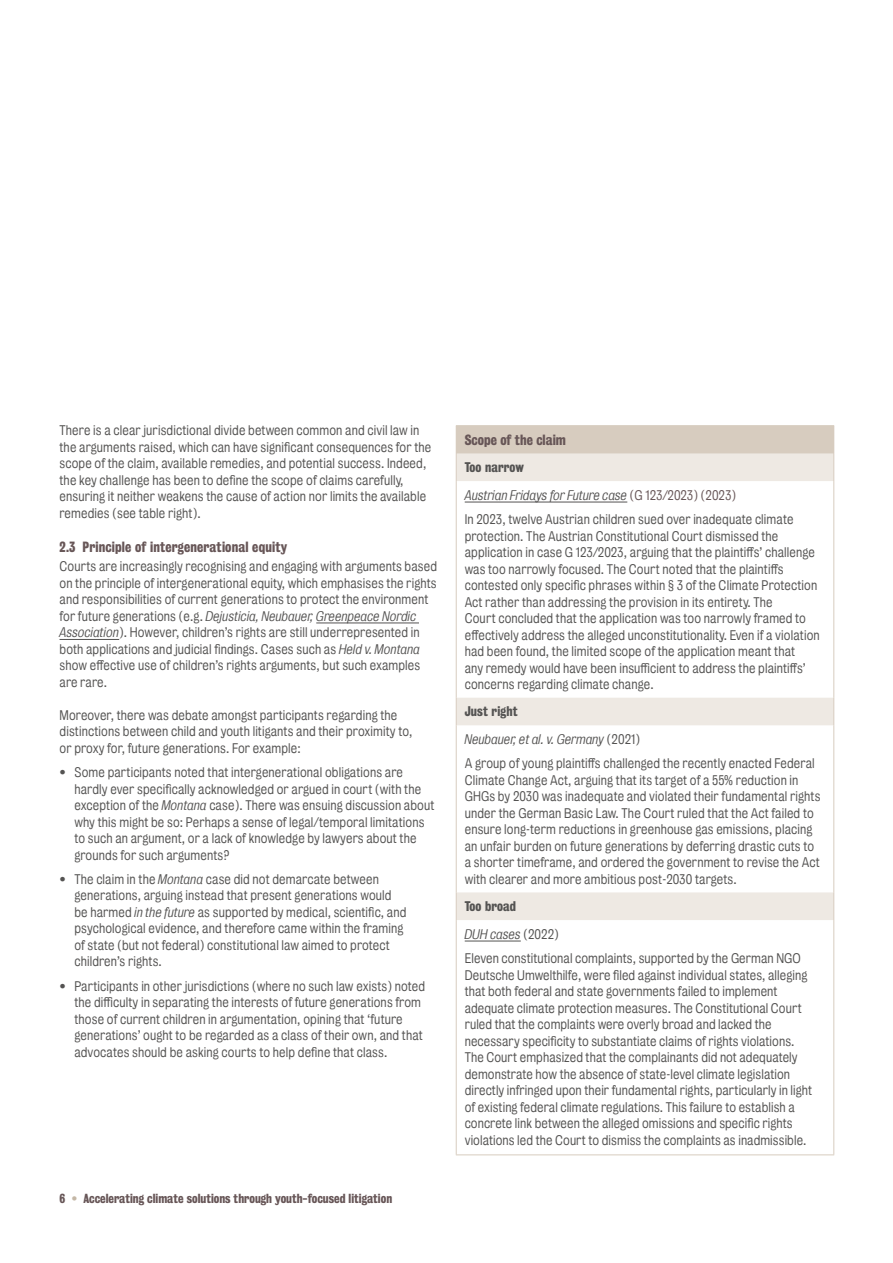
<style>
.page{position:relative;width:893px;height:1263px;background:#fff}
.page>*{position:absolute;margin:0;border:0;box-sizing:border-box;transform-origin:0 0}
.t1{font:13.5px "Kings Bureau Grot Three Seven";letter-spacing:.01em;color:#675657}
.t2{font:12.75px/16.5px "Kings Bureau Grot Five One";letter-spacing:.01em;color:#545352}
.t3{font:12.75px "Kings Bureau Grot Three Seven";letter-spacing:.01em;color:#545352}
.t4{font:12px "Kings Bureau Grot Three Seven";color:#675657}
.s1{font-style:italic}
.s2{font-family:"Kings Bureau Grot Five One";color:#c4b7a6}
.s3{color:#675657}
</style>
<div class="page">
<div style="left:456px;top:426px;width:378px;height:27px;background:#d7ccbf"></div>
<svg style="left:457px;top:453px;width:376px;height:467px"></svg>
<hr style="left:456px;top:481px;width:1px;height:217px;background:#d7ccbf">
<hr style="left:833px;top:481px;width:1px;height:217px;background:#d7ccbf">
<svg style="left:456px;top:698px;width:1px;height:27px"></svg>
<svg style="left:833px;top:698px;width:1px;height:27px"></svg>
<hr style="left:456px;top:725px;width:1px;height:167px;background:#d7ccbf">
<hr style="left:833px;top:725px;width:1px;height:167px;background:#d7ccbf">
<svg style="left:456px;top:892px;width:1px;height:28px"></svg>
<svg style="left:833px;top:892px;width:1px;height:28px"></svg>
<hr style="left:456px;top:920px;width:1px;height:234px;background:#d7ccbf">
<hr style="left:833px;top:920px;width:1px;height:234px;background:#d7ccbf">
<hr style="left:456px;top:1154px;width:378px;height:1px;background:#d7ccbf">
<hr style="left:456px;top:425px;width:378px;height:1px;background:#d7ccbf">
<svg style="left:456px;top:453px;width:1px;height:28px"></svg>
<svg style="left:833px;top:453px;width:1px;height:28px"></svg>
<hr style="left:465px;top:502px;width:162px;height:1px;background:#545352">
<hr style="left:465px;top:941px;width:56px;height:1px;background:#545352">
<hr style="left:316px;top:623px;width:103px;height:1px;background:#545352">
<hr style="left:60px;top:639px;width:59px;height:1px;background:#545352">
<p class="t2" style="left:60px;top:422px;width:373px">There is a clear jurisdictional divide between common and civil law in the arguments raised, which can have significant consequences for the scope of the claim, available remedies, and potential success. Indeed, the key challenge has been to define the scope of claims carefully, ensuring it neither weakens the cause of action nor limits the available remedies (see table right).</p>
<p class="t1" style="left:60px;top:539px;width:229px">2.3 Principle of intergenerational equity</p>
<p class="t2" style="left:60px;top:558px;width:379px">Courts are increasingly recognising and engaging with arguments based on the principle of intergenerational equity, which emphasises the rights and responsibilities of current generations to protect the environment for future generations (e.g. <span class="s1">Dejusticia, Neubauer, Greenpeace Nordic Association</span>). However, children’s rights are still underrepresented in both applications and judicial findings. Cases such as <span class="s1">Held v. Montana </span>show effective use of children’s rights arguments, but such examples are rare.</p>
<p class="t2" style="left:60px;top:707px;width:355px">Moreover, there was debate amongst participants regarding the distinctions between child and youth litigants and their proximity to, or proxy for, future generations. For example:</p>
<p class="t2" style="left:74px;top:764px;width:362px;text-indent:-15px">• Some participants noted that intergenerational obligations are hardly ever specifically acknowledged or argued in court (with the exception of the <span class="s1">Montana</span> case). There was ensuing discussion about why this might be so: Perhaps a sense of legal/temporal limitations to such an argument, or a lack of knowledge by lawyers about the grounds for such arguments?</p>
<p class="t2" style="left:74px;top:871px;width:334px;text-indent:-15px">• The claim in the <span class="s1">Montana</span> case did not demarcate between generations, arguing instead that present generations would be harmed <span class="s1">in the future</span> as supported by medical, scientific, and psychological evidence, and therefore came within the framing of state (but not federal) constitutional law aimed to protect children’s rights.</p>
<p class="t2" style="left:74px;top:978px;width:352px;text-indent:-15px">• Participants in other jurisdictions (where no such law exists) noted the difficulty in separating the interests of future generations from those of current children in argumentation, opining that ‘future generations’ ought to be regarded as a class of their own, and that advocates should be asking courts to help define that class.</p>
<p class="t4" style="left:60px;top:1192px;width:334px">6 <span class="s2">•</span> Accelerating climate solutions through youth-focused litigation</p>
<p class="t1" style="left:465px;top:432px;width:103px">Scope of the claim</p>
<p class="t3" style="left:465px;top:460px;width:61px">Too narrow</p>
<p class="t2" style="left:465px;top:483px;width:330px;line-height:24.5px"><span class="s1">Austrian Fridays for Future case</span> <span class="s3">(G 123/2023) (2023)<br></span>In 2023, twelve Austrian children sued over inadequate climate</p>
<p class="t2" style="left:465px;top:528px;width:357px">protection. The Austrian Constitutional Court dismissed the application in case G 123/2023, arguing that the plaintiffs’ challenge was too narrowly focused. The Court noted that the plaintiffs contested only specific phrases within § 3 of the Climate Protection Act rather than addressing the provision in its entirety. The<br>Court concluded that the application was too narrowly framed to effectively address the alleged unconstitutionality. Even if a violation had been found, the limited scope of the application meant that<br>any remedy would have been insufficient to address the plaintiffs’ concerns regarding climate change.</p>
<p class="t3" style="left:465px;top:704px;width:54px">Just right</p>
<p class="t2" style="left:465px;top:727px;width:351px;line-height:24.5px"><span class="s1">Neubauer, et al. v. Germany</span> (2021)<br>A group of young plaintiffs challenged the recently enacted Federal</p>
<p class="t2" style="left:465px;top:772px;width:357px">Climate Change Act, arguing that its target of a 55% reduction in GHGs by 2030 was inadequate and violated their fundamental rights under the German Basic Law. The Court ruled that the Act failed to ensure long-term reductions in greenhouse gas emissions, placing an unfair burden on future generations by deferring drastic cuts to a shorter timeframe, and ordered the government to revise the Act with clearer and more ambitious post-2030 targets.</p>
<p class="t3" style="left:465px;top:899px;width:53px">Too broad</p>
<p class="t2" style="left:465px;top:922px;width:338px;line-height:24.5px"><span class="s1">DUH cases</span> (2022)<br>Eleven constitutional complaints, supported by the German NGO</p>
<p class="t2" style="left:465px;top:967px;width:349px">Deutsche Umwelthilfe, were filed against individual states, alleging that both federal and state governments failed to implement adequate climate protection measures. The Constitutional Court ruled that the complaints were overly broad and lacked the necessary specificity to substantiate claims of rights violations.<br>The Court emphasized that the complainants did not adequately demonstrate how the absence of state-level climate legislation directly infringed upon their fundamental rights, particularly in light of existing federal climate regulations. This failure to establish a concrete link between the alleged omissions and specific rights violations led the Court to dismiss the complaints as inadmissible.</p>
</div>
